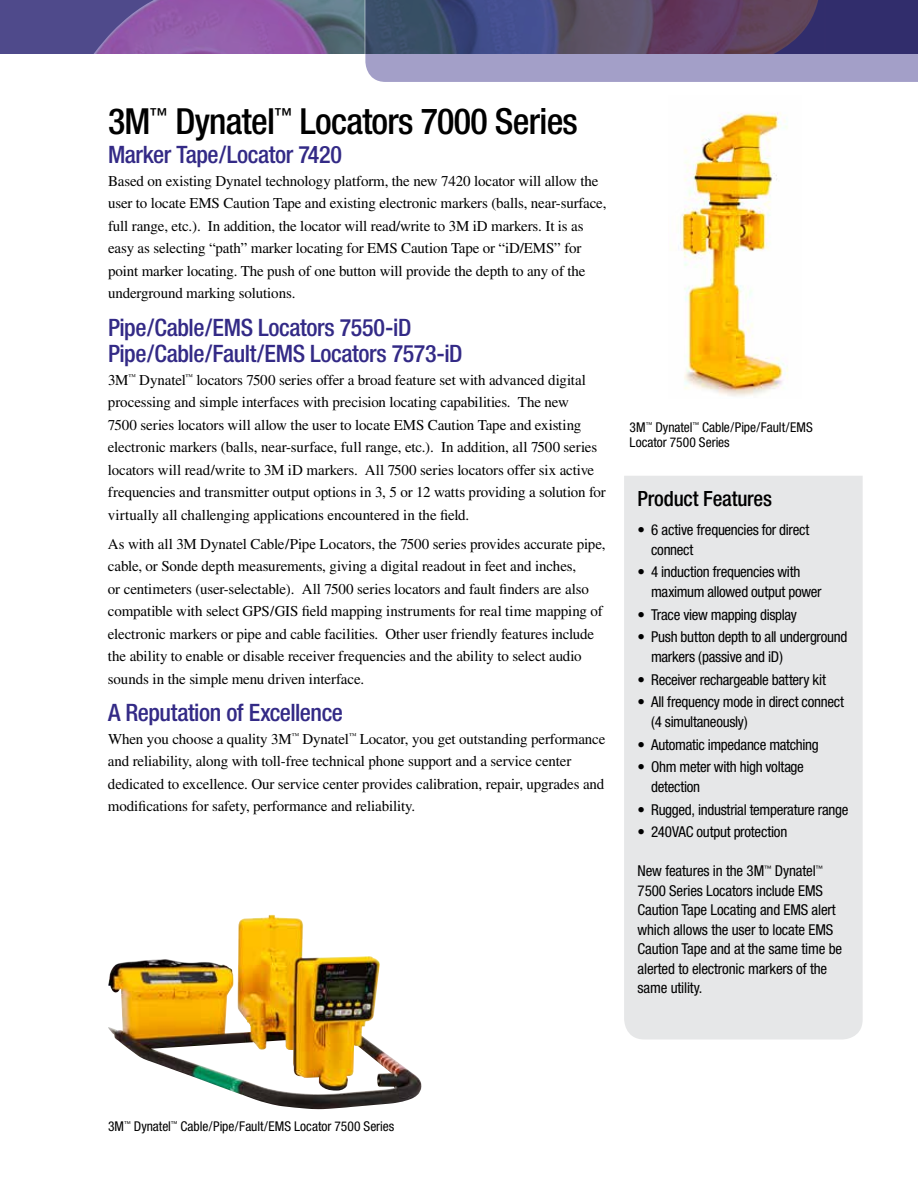
<style>
.page{position:relative;width:918px;height:1188px;background:#fff}
.page>*{position:absolute;margin:0;border:0;box-sizing:border-box;transform-origin:0 0}
.t1{font:500 condensed 36px "Helvetica Neue";letter-spacing:-.02em;color:#000}
.t2{font:500 condensed 24px/26.1px "Helvetica Neue";letter-spacing:-.02em;color:#332a86}
.t3{font:500 condensed 21px "Helvetica Neue";letter-spacing:-.01em;color:#000}
.t4{font:15px/22.5px "Times";letter-spacing:-.01em;color:#000}
.t5{font:condensed 15px/19.5px "Helvetica Neue";letter-spacing:-.015em;color:#000}
.t6{font:condensed 13.5px/15px "Helvetica Neue";color:#000}
</style>
<div class="page">
<img style="left:678px;top:112px;width:110px;height:284px">
<div style="left:624px;top:476px;width:239px;height:564px;background:#e6e7e8"></div>
<img style="left:108px;top:915px;width:314px;height:194px">
<div style="left:0;top:0;width:918px;height:54px;background:#4f4a8b"></div>
<img style="left:94px;top:0;width:271px;height:54px">
<svg style="left:365px;top:0;width:553px;height:82px;background:#68638b"></svg>
<h1 class="t1" style="left:108px;top:100px;width:471px">3M<sup>™</sup> Dynatel<sup>™</sup> Locators 7000 Series</h1>
<h2 class="t2" style="left:108px;top:142px;width:235px">Marker Tape/Locator 7420</h2>
<p class="t4" style="left:108px;top:170px;width:500px">Based on existing Dynatel technology platform, the new 7420 locator will allow the user to locate EMS Caution Tape and existing electronic markers (balls, near-surface, full range, etc.). In addition, the locator will read/write to 3M iD markers. It is as easy as selecting “path” marker locating for EMS Caution Tape or “iD/EMS” for point marker locating. The push of one button will provide the depth to any of the underground marking solutions.</p>
<h2 class="t2" style="left:108px;top:314px;width:356px">Pipe/Cable/EMS Locators 7550-iD<br>Pipe/Cable/Fault/EMS Locators 7573-iD</h2>
<p class="t4" style="left:108px;top:368px;width:499px">3M<sup>™</sup> Dynatel<sup>™</sup> locators 7500 series offer a broad feature set with advanced digital processing and simple interfaces with precision locating capabilities. The new<br>7500 series locators will allow the user to locate EMS Caution Tape and existing electronic markers (balls, near-surface, full range, etc.). In addition, all 7500 series locators will read/write to 3M iD markers. All 7500 series locators offer six active frequencies and transmitter output options in 3, 5 or 12 watts providing a solution for virtually all challenging applications encountered in the field.</p>
<p class="t4" style="left:108px;top:533px;width:499px">As with all 3M Dynatel Cable/Pipe Locators, the 7500 series provides accurate pipe, cable, or Sonde depth measurements, giving a digital readout in feet and inches,<br>or centimeters (user-selectable). All 7500 series locators and fault finders are also compatible with select GPS/GIS field mapping instruments for real time mapping of electronic markers or pipe and cable facilities. Other user friendly features include the ability to enable or disable receiver frequencies and the ability to select audio sounds in the simple menu driven interface.</p>
<h2 class="t2" style="left:108px;top:699px;width:236px">A Reputation of Excellence</h2>
<p class="t4" style="left:108px;top:728px;width:499px">When you choose a quality 3M<sup>™</sup> Dynatel<sup>™</sup> Locator, you get outstanding performance and reliability, along with toll-free technical phone support and a service center dedicated to excellence. Our service center provides calibration, repair, upgrades and modifications for safety, performance and reliability.</p>
<p class="t6" style="left:630px;top:420px;width:185px">3M<sup>™</sup> Dynatel<sup>™</sup> Cable/Pipe/Fault/EMS<br>Locator 7500 Series</p>
<h3 class="t3" style="left:638px;top:486px;width:136px">Product Features</h3>
<p class="t5" style="left:651px;top:520px;width:160px;text-indent:-14px">• 6 active frequencies for direct connect</p>
<p class="t5" style="left:651px;top:562px;width:172px;text-indent:-14px">• 4 induction frequencies with maximum allowed output power</p>
<p class="t5" style="left:638px;top:605px;width:161px">• Trace view mapping display</p>
<p class="t5" style="left:651px;top:627px;width:198px;text-indent:-14px">• Push button depth to all underground markers (passive and iD)</p>
<p class="t5" style="left:638px;top:670px;width:190px">• Receiver rechargeable battery kit</p>
<p class="t5" style="left:651px;top:692px;width:194px;text-indent:-14px">• All frequency mode in direct connect (4 simultaneously)</p>
<p class="t5" style="left:638px;top:734px;width:183px">• Automatic impedance matching</p>
<p class="t5" style="left:651px;top:757px;width:154px;text-indent:-14px">• Ohm meter with high voltage detection</p>
<p class="t5" style="left:638px;top:799px;width:212px">• Rugged, industrial temperature range</p>
<p class="t5" style="left:638px;top:822px;width:151px">• 240VAC output protection</p>
<p class="t5" style="left:638px;top:861px;width:206px">New features in the 3M<sup>™</sup> Dynatel<sup>™<br></sup>7500 Series Locators include EMS<br>Caution Tape Locating and EMS alert which allows the user to locate EMS<br>Caution Tape and at the same time be alerted to electronic markers of the same utility.</p>
<p class="t6" style="left:108px;top:1119px;width:288px">3M<sup>™</sup> Dynatel<sup>™</sup> Cable/Pipe/Fault/EMS Locator 7500 Series</p>
</div>
